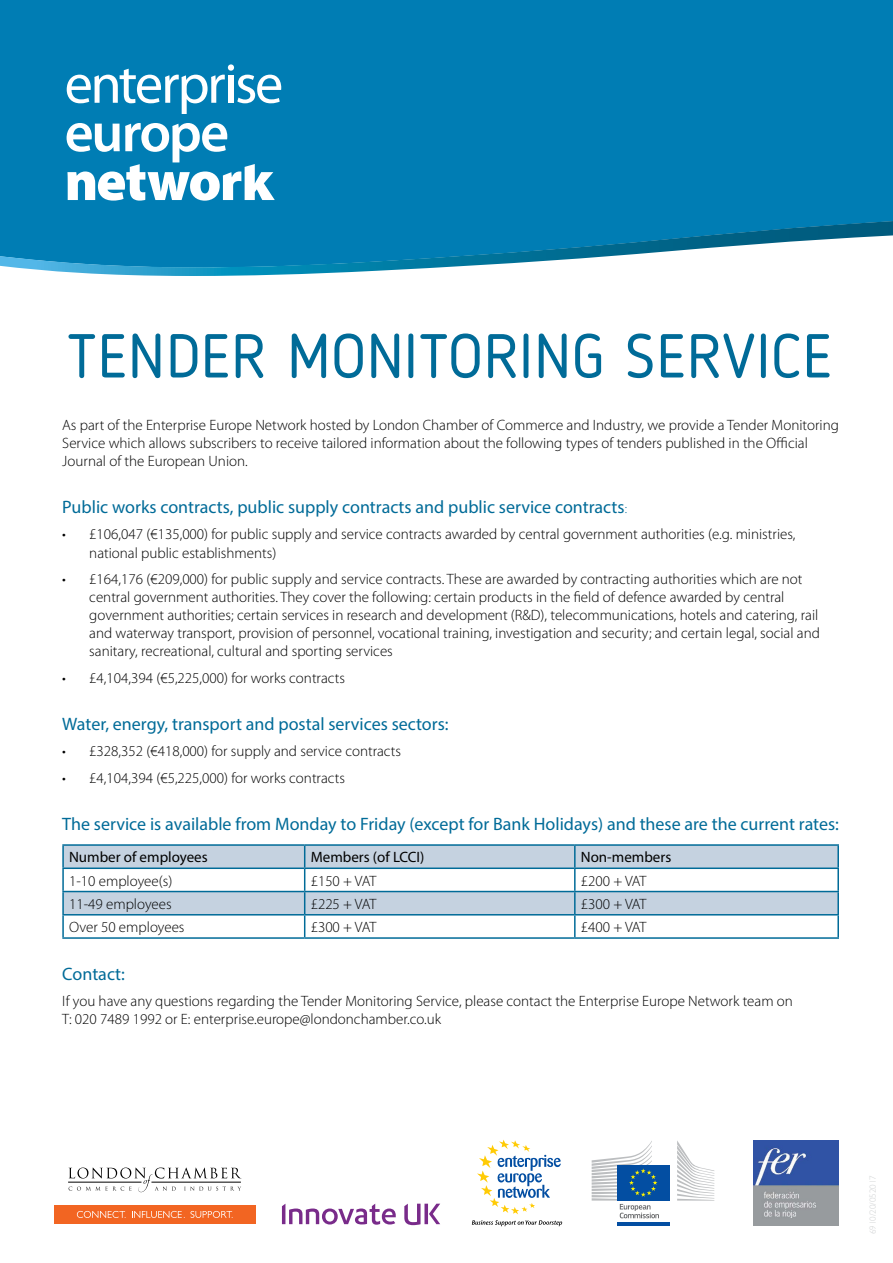
<style>
.page{position:relative;width:893px;height:1263px;background:#fff}
.page>*{position:absolute;margin:0;border:0;box-sizing:border-box;transform-origin:0 0}
.t1{font:61.5px "Blogger Sans";letter-spacing:.02em;color:#006b98}
.t2{font:18px "Myriad Pro";color:#006b98}
.t3{font:300 15px/18px "Myriad Pro";color:#000}
.t4{font:15px "Myriad Pro";color:#000}
.t5{font:300 9px "Gill Sans CE";color:#d1d3d4}
.s1{font-weight:300;font-size:13.5px}
</style>
<div class="page">
<div style="left:0;top:0;width:893px;height:137px;background:#007db4"></div>
<svg style="left:64px;top:846px;width:773px;height:68px;fill:#c5d2e0"></svg>
<hr style="left:62px;top:846px;width:2px;height:21px;background:#006b98">
<hr style="left:62px;top:844px;width:243px;height:2px;background:#006b98">
<hr style="left:305px;top:844px;width:270px;height:2px;background:#006b98">
<hr style="left:575px;top:844px;width:264px;height:2px;background:#006b98">
<hr style="left:574px;top:846px;width:2px;height:21px;background:#006b98">
<hr style="left:837px;top:846px;width:2px;height:21px;background:#006b98">
<hr style="left:62px;top:869px;width:2px;height:22px;background:#006b98">
<hr style="left:62px;top:867px;width:243px;height:2px;background:#006b98">
<hr style="left:305px;top:867px;width:270px;height:2px;background:#006b98">
<hr style="left:575px;top:867px;width:264px;height:2px;background:#006b98">
<hr style="left:574px;top:869px;width:2px;height:22px;background:#006b98">
<hr style="left:837px;top:869px;width:2px;height:22px;background:#006b98">
<hr style="left:62px;top:892px;width:2px;height:22px;background:#006b98">
<hr style="left:62px;top:891px;width:243px;height:1px;background:#006b98">
<hr style="left:305px;top:891px;width:270px;height:1px;background:#006b98">
<hr style="left:575px;top:891px;width:264px;height:1px;background:#006b98">
<hr style="left:574px;top:892px;width:2px;height:22px;background:#006b98">
<hr style="left:837px;top:892px;width:2px;height:22px;background:#006b98">
<hr style="left:62px;top:915px;width:2px;height:22px;background:#006b98">
<hr style="left:62px;top:914px;width:243px;height:1px;background:#006b98">
<hr style="left:62px;top:937px;width:243px;height:2px;background:#006b98">
<svg style="left:304px;top:846px;width:1px;height:91px"></svg>
<hr style="left:305px;top:914px;width:270px;height:1px;background:#006b98">
<hr style="left:575px;top:914px;width:264px;height:1px;background:#006b98">
<hr style="left:574px;top:915px;width:2px;height:22px;background:#006b98">
<hr style="left:837px;top:915px;width:2px;height:22px;background:#006b98">
<hr style="left:305px;top:937px;width:270px;height:2px;background:#006b98">
<hr style="left:575px;top:937px;width:264px;height:2px;background:#006b98">
<div style="left:0;top:65px;width:893px;height:156px;background:#007db4"></div>
<svg style="left:0;top:221px;width:893px;height:55px"></svg>
<div style="left:228px;top:64px;width:6px;height:7px;background:#fff;border-radius:50%"></div>
<div style="left:228px;top:75px;width:5px;height:28px;background:#fff"></div>
<svg style="left:237px;top:75px;width:44px;height:28px"></svg>
<svg style="left:67px;top:69px;width:158px;height:45px"></svg>
<svg style="left:67px;top:123px;width:208px;height:78px"></svg>
<svg style="left:477px;top:1140px;width:84px;height:74px"></svg>
<svg style="left:472px;top:1220px;width:90px;height:6px"></svg>
<div style="left:617px;top:1165px;width:53px;height:35px;background:#034ea2"></div>
<hr style="left:617px;top:1222px;width:53px;height:3px;background:#034ea2">
<svg style="left:677px;top:1141px;width:37px;height:59px"></svg>
<svg style="left:592px;top:1141px;width:67px;height:77px"></svg>
<svg style="left:282px;top:1203px;width:114px;height:22px"></svg>
<svg style="left:404px;top:1204px;width:36px;height:21px"></svg>
<div style="left:54px;top:1205px;width:201px;height:19px;background:#f26522"></div>
<hr style="left:68px;top:1182px;width:73px;height:1px;background:#000">
<svg style="left:69px;top:1167px;width:173px;height:25px"></svg>
<svg style="left:77px;top:1211px;width:49px;height:7px"></svg>
<svg style="left:132px;top:1211px;width:101px;height:7px"></svg>
<img style="left:753px;top:1140px;width:86px;height:85px">
<h1 class="t1" style="left:67px;top:319px;width:766px">TENDER MONITORING SERVICE</h1>
<p class="t3" style="left:62px;top:416px;width:778px">As part of the Enterprise Europe Network hosted by London Chamber of Commerce and Industry, we provide a Tender Monitoring<br>Service which allows subscribers to receive tailored information about the following types of tenders published in the Official<br>Journal of the European Union.</p>
<p class="t2" style="left:62px;top:496px;width:566px">Public works contracts, public supply contracts and public service contracts<span class="s1">:</span></p>
<p class="t3" style="left:89px;top:526px;width:708px;text-indent:-27px">• £106,047 (€135,000) for public supply and service contracts awarded by central government authorities (e.g. ministries, national public establishments)</p>
<p class="t3" style="left:89px;top:570px;width:732px;text-indent:-27px">• £164,176 (€209,000) for public supply and service contracts. These are awarded by contracting authorities which are not central government authorities. They cover the following: certain products in the field of defence awarded by central government authorities; certain services in research and development (R&amp;D), telecommunications, hotels and catering, rail and waterway transport, provision of personnel, vocational training, investigation and security; and certain legal, social and sanitary, recreational, cultural and sporting services</p>
<p class="t3" style="left:62px;top:669px;width:284px">• £4,104,394 (€5,225,000) for works contracts</p>
<p class="t2" style="left:62px;top:712px;width:388px">Water, energy, transport and postal services sectors:</p>
<p class="t3" style="left:62px;top:742px;width:340px">• £328,352 (€418,000) for supply and service contracts</p>
<p class="t3" style="left:62px;top:769px;width:284px">• £4,104,394 (€5,225,000) for works contracts</p>
<p class="t2" style="left:62px;top:813px;width:778px">The service is available from Monday to Friday (except for Bank Holidays) and these are the current rates:</p>
<p class="t4" style="left:69px;top:848px;width:140px">Number of employees</p>
<p class="t4" style="left:311px;top:848px;width:115px">Members (of LCCI)</p>
<p class="t4" style="left:581px;top:848px;width:92px">Non-members</p>
<p class="t3" style="left:69px;top:872px;width:105px">1-10 employee(s)</p>
<p class="t3" style="left:311px;top:872px;width:67px">£150 + VAT</p>
<p class="t3" style="left:581px;top:872px;width:67px">£200 + VAT</p>
<p class="t3" style="left:69px;top:895px;width:104px">11-49 employees</p>
<p class="t3" style="left:311px;top:895px;width:67px">£225 + VAT</p>
<p class="t3" style="left:581px;top:895px;width:67px">£300 + VAT</p>
<p class="t3" style="left:69px;top:918px;width:117px">Over 50 employees</p>
<p class="t3" style="left:311px;top:918px;width:67px">£300 + VAT</p>
<p class="t3" style="left:581px;top:918px;width:67px">£400 + VAT</p>
<p class="t2" style="left:62px;top:963px;width:64px">Contact:</p>
<p class="t3" style="left:62px;top:993px;width:732px">If you have any questions regarding the Tender Monitoring Service, please contact the Enterprise Europe Network team on<br>T: 020 7489 1992 or E: enterprise.europe@londonchamber.co.uk</p>
<p class="t5" style="left:868px;top:1234px;width:61px;rotate:-90deg">6910/20/052017</p>
</div>
